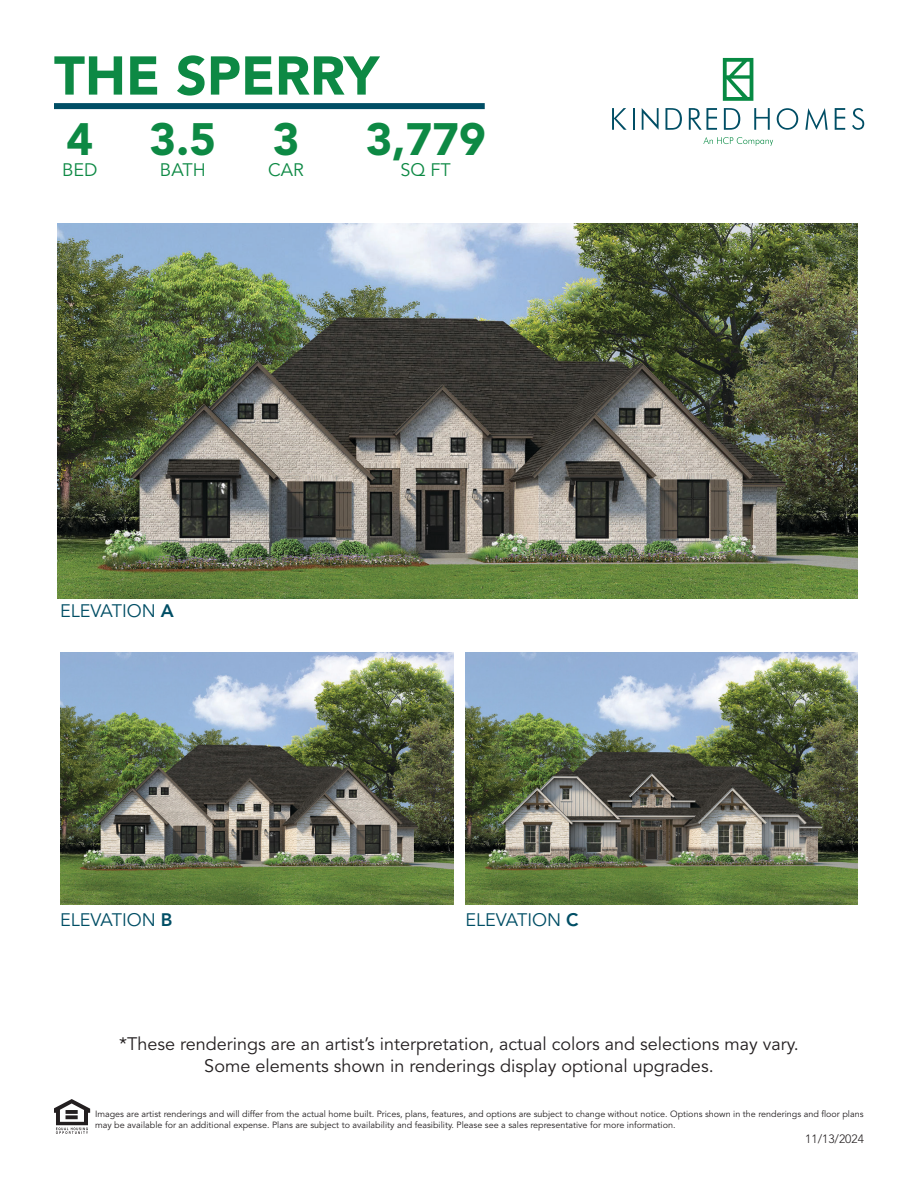
<style>
.page{position:relative;width:918px;height:1188px;background:#fff}
.page>*{position:absolute;margin:0;border:0;box-sizing:border-box;transform-origin:0 0}
.t1{font:900 54px "Avenir LT Std";color:#0d8944}
.t2{font:900 45px "Avenir LT Std";color:#0d8944}
.t3{font:18px "Avenir LT Std";color:#231f20}
.t4{font:18px "Avenir LT Std";color:#004e65}
.t5{font:18px "Avenir LT Std";color:#0d8944}
.t6{font:300 12px "Avenir LT Std";color:#231f20}
.t7{font:9px/10.8px "Avenir LT Std";color:#231f20}
.s1{font-weight:800}
</style>
<div class="page">
<svg style="left:723px;top:58px;width:30px;height:43px"></svg>
<svg style="left:612px;top:108px;width:15px;height:22px"></svg>
<svg style="left:642px;top:108px;width:17px;height:22px"></svg>
<svg style="left:665px;top:108px;width:17px;height:22px"></svg>
<svg style="left:689px;top:108px;width:28px;height:22px"></svg>
<svg style="left:724px;top:108px;width:16px;height:22px"></svg>
<svg style="left:754px;top:108px;width:16px;height:22px"></svg>
<svg style="left:777px;top:108px;width:21px;height:22px"></svg>
<svg style="left:805px;top:108px;width:23px;height:22px"></svg>
<svg style="left:835px;top:108px;width:10px;height:22px"></svg>
<svg style="left:852px;top:108px;width:12px;height:22px"></svg>
<hr style="left:633px;top:108px;width:2px;height:22px;background:#004e65">
<svg style="left:703px;top:137px;width:70px;height:9px"></svg>
<div style="left:54px;top:103px;width:431px;height:6px;background:#004e65"></div>
<svg style="left:54px;top:1099px;width:36px;height:35px"></svg>
<img style="left:57px;top:223px;width:800px;height:375px">
<img style="left:60px;top:652px;width:394px;height:252px">
<img style="left:466px;top:652px;width:391px;height:252px">
<h1 class="t1" style="left:54px;top:43px;width:327px">THE SPERRY</h1>
<h2 class="t2" style="left:67px;top:112px;width:28px">4</h2>
<h3 class="t5" style="left:62px;top:160px;width:37px">BED</h3>
<h2 class="t2" style="left:150px;top:112px;width:68px">3.5</h2>
<h3 class="t5" style="left:160px;top:160px;width:47px">BATH</h3>
<h2 class="t2" style="left:273px;top:112px;width:28px">3</h2>
<h3 class="t5" style="left:268px;top:160px;width:37px">CAR</h3>
<h2 class="t2" style="left:366px;top:112px;width:121px">3,779</h2>
<h3 class="t5" style="left:401px;top:160px;width:52px">SQ FT</h3>
<p class="t4" style="left:60px;top:600px;width:115px">ELEVATION <span class="s1">A</span></p>
<p class="t4" style="left:60px;top:910px;width:114px">ELEVATION <span class="s1">B</span></p>
<p class="t4" style="left:466px;top:910px;width:114px">ELEVATION <span class="s1">C</span></p>
<p class="t3" style="left:119px;top:1034px;width:681px">*These renderings are an artist’s interpretation, actual colors and selections may vary.</p>
<p class="t3" style="left:204px;top:1055px;width:511px">Some elements shown in renderings display optional upgrades.</p>
<p class="t7" style="left:95px;top:1109px;width:770px">Images are artist renderings and will differ from the actual home built. Prices, plans, features, and options are subject to change without notice. Options shown in the renderings and floor plans may be available for an additional expense. Plans are subject to availability and feasibility. Please see a sales representative for more information.</p>
<h3 class="t6" style="left:805px;top:1132px;width:60px">11/13/2024</h3>
</div>
